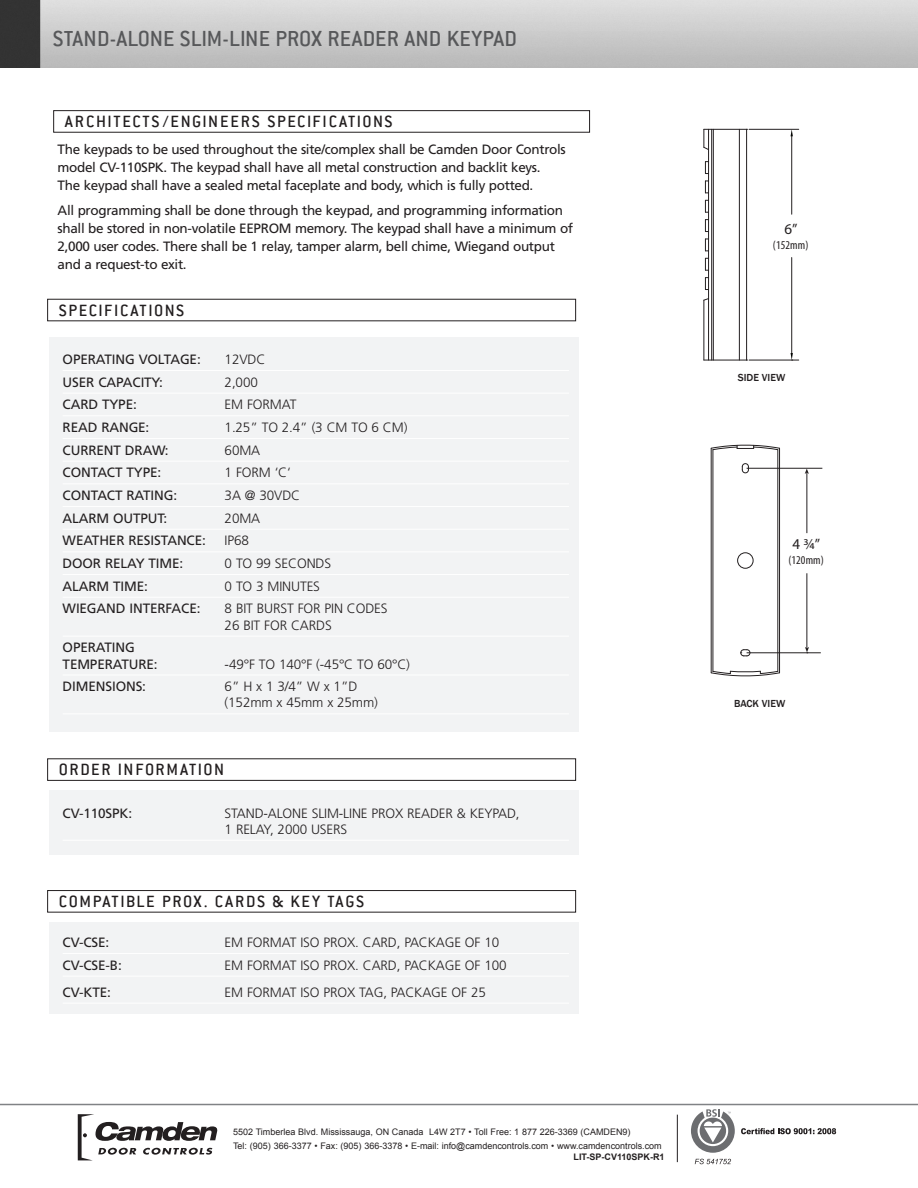
<style>
.page{position:relative;width:918px;height:1188px;background:#fff}
.page>*{position:absolute;margin:0;border:0;box-sizing:border-box;transform-origin:0 0}
.N-SS-H2__80_GRAY{font:500 24px "Conduit ITC";letter-spacing:.01em;color:#57585a}
.N-SS-H3__inside_whit{font:500 18px "Conduit ITC";letter-spacing:.085em;color:#231f20}
.t1{font:15px "Myriad Pro";color:#231f20}
.N-SS-Body_Text{font:13.5px/18px "Frutiger";letter-spacing:-.025em;color:#231f20}
._1N-SS-Specifiaction{font:300 13.5px/16.2px "Frutiger";letter-spacing:-.01em;color:#231f20}
._1N-SS-Specifiaction-2{font:13.5px/16.2px "Frutiger";letter-spacing:-.01em;color:#231f20}
.N-SS-Specifiactions{font:300 13.5px "Frutiger";letter-spacing:-.01em;color:#231f20}
.N-SS-Specifiactions-2{font:13.5px "Frutiger";color:#231f20}
.t2{font:condensed 12px "Myriad Pro";letter-spacing:.01em;color:#231f20}
.N-SS-Image_Descripti{font:500 10.5px "Franklin Gothic";color:#231f20}
.t3{font:9px/13.5px "Arial";color:#231f20}
.N-SS-part_number_pag{font:700 9px "Arial";color:#231f20}
</style>
<div class="page">
<svg style="left:691px;top:1109px;width:44px;height:44px"></svg>
<svg style="left:695px;top:1159px;width:36px;height:5px"></svg>
<svg style="left:741px;top:1128px;width:95px;height:6px"></svg>
<hr style="left:677px;top:1115px;width:1px;height:47px;background:#231f20">
<svg style="left:78px;top:1114px;width:140px;height:46px"></svg>
<hr style="left:0;top:1104px;width:918px;height:1px;background:#808285">
<img style="left:0;top:0;width:918px;height:67px">
<div style="left:47px;top:299px;width:529px;height:22px;border:1px solid #231f20"></div>
<div style="left:47px;top:758px;width:529px;height:23px;border:1px solid #231f20"></div>
<div style="left:47px;top:890px;width:529px;height:23px;border:1px solid #231f20"></div>
<div style="left:49px;top:337px;width:530px;height:394px;background:#f2f3f4"></div>
<div style="left:49px;top:791px;width:530px;height:64px;background:#f2f3f4"></div>
<div style="left:49px;top:923px;width:530px;height:91px;background:#f2f3f4"></div>
<hr style="left:63px;top:370px;width:506px;height:1px;background:#fff">
<hr style="left:63px;top:393px;width:506px;height:1px;background:#fff">
<hr style="left:63px;top:415px;width:506px;height:1px;background:#fff">
<hr style="left:63px;top:438px;width:506px;height:1px;background:#fff">
<hr style="left:63px;top:461px;width:506px;height:1px;background:#fff">
<hr style="left:63px;top:483px;width:506px;height:1px;background:#fff">
<hr style="left:63px;top:506px;width:506px;height:1px;background:#fff">
<hr style="left:63px;top:529px;width:506px;height:1px;background:#fff">
<hr style="left:63px;top:552px;width:506px;height:1px;background:#fff">
<hr style="left:63px;top:574px;width:506px;height:1px;background:#fff">
<hr style="left:63px;top:597px;width:506px;height:1px;background:#fff">
<hr style="left:63px;top:636px;width:506px;height:1px;background:#fff">
<hr style="left:63px;top:675px;width:506px;height:1px;background:#fff">
<hr style="left:63px;top:714px;width:506px;height:1px;background:#fff">
<hr style="left:63px;top:840px;width:506px;height:1px;background:#fff">
<hr style="left:63px;top:953px;width:506px;height:1px;background:#fff">
<hr style="left:63px;top:976px;width:506px;height:1px;background:#fff">
<hr style="left:63px;top:1003px;width:506px;height:1px;background:#fff">
<svg style="left:805px;top:469px;width:4px;height:5px"></svg>
<hr style="left:779px;top:448px;width:1px;height:225px;background:#231f20">
<hr style="left:711px;top:448px;width:1px;height:225px;background:#231f20">
<hr style="left:713px;top:450px;width:1px;height:221px;background:#231f20">
<hr style="left:777px;top:450px;width:1px;height:221px;background:#231f20">
<svg style="left:710px;top:444px;width:70px;height:7px"></svg>
<svg style="left:710px;top:670px;width:70px;height:7px"></svg>
<div style="left:737px;top:552px;width:16px;height:17px;border:1px solid #231f20;border-radius:50%"></div>
<svg style="left:742px;top:463px;width:7px;height:11px"></svg>
<hr style="left:746px;top:129px;width:1px;height:231px;background:#231f20">
<hr style="left:711px;top:129px;width:1px;height:231px;background:#231f20">
<hr style="left:739px;top:129px;width:1px;height:231px;background:#231f20">
<hr style="left:713px;top:129px;width:1px;height:231px;background:#231f20">
<hr style="left:704px;top:129px;width:43px;height:1px;background:#231f20">
<hr style="left:704px;top:360px;width:43px;height:1px;background:#231f20">
<hr style="left:704px;top:300px;width:1px;height:60px;background:#231f20">
<hr style="left:708px;top:129px;width:1px;height:170px;background:#231f20">
<hr style="left:708px;top:299px;width:1px;height:61px;background:#231f20">
<svg style="left:705px;top:258px;width:4px;height:13px"></svg>
<svg style="left:705px;top:181px;width:4px;height:12px"></svg>
<svg style="left:705px;top:161px;width:4px;height:13px"></svg>
<svg style="left:705px;top:277px;width:4px;height:13px"></svg>
<svg style="left:705px;top:200px;width:4px;height:13px"></svg>
<svg style="left:705px;top:219px;width:4px;height:13px"></svg>
<svg style="left:705px;top:239px;width:4px;height:12px"></svg>
<svg style="left:703px;top:298px;width:7px;height:3px"></svg>
<svg style="left:703px;top:129px;width:7px;height:22px"></svg>
<hr style="left:747px;top:468px;width:75px;height:1px;background:#231f20">
<hr style="left:747px;top:653px;width:74px;height:1px;background:#231f20">
<hr style="left:807px;top:472px;width:1px;height:61px;background:#231f20">
<hr style="left:807px;top:573px;width:1px;height:77px;background:#231f20">
<hr style="left:749px;top:129px;width:50px;height:1px;background:#231f20">
<hr style="left:749px;top:360px;width:50px;height:1px;background:#231f20">
<hr style="left:791px;top:136px;width:1px;height:78px;background:#231f20">
<hr style="left:791px;top:258px;width:1px;height:95px;background:#231f20">
<svg style="left:791px;top:129px;width:2px;height:7px"></svg>
<svg style="left:740px;top:649px;width:11px;height:8px"></svg>
<svg style="left:805px;top:647px;width:4px;height:7px"></svg>
<svg style="left:791px;top:353px;width:2px;height:8px"></svg>
<div style="left:53px;top:110px;width:537px;height:23px;border:1px solid #231f20"></div>
<p class="N-SS-H2__80_GRAY" style="left:53px;top:25px;width:466px">STAND-ALONE SLIM-LINE PROX READER AND KEYPAD</p>
<p class="N-SS-H3__inside_whit" style="left:65px;top:111px;width:329px">ARCHITECTS /ENGINEERS SPECIFICATIONS</p>
<p class="N-SS-Body_Text" style="left:58px;top:141px;width:510px">The keypads to be used throughout the site/complex shall be Camden Door Controls model CV-110SPK. The keypad shall have all metal construction and backlit keys.<br>The keypad shall have a sealed metal faceplate and body, which is fully potted.</p>
<p class="N-SS-Body_Text" style="left:58px;top:201px;width:517px">All programming shall be done through the keypad, and programming information shall be stored in non-volatile EEPROM memory. The keypad shall have a minimum of 2,000 user codes. There shall be 1 relay, tamper alarm, bell chime, Wiegand output and a request-to exit.</p>
<p class="N-SS-H3__inside_whit" style="left:59px;top:300px;width:127px">SPECIFICATIONS</p>
<p class="_1N-SS-Specifiaction-2" style="left:63px;top:351px;width:140px">OPERATING VOLTAGE:</p>
<p class="_1N-SS-Specifiaction" style="left:225px;top:351px;width:42px">12VDC</p>
<p class="_1N-SS-Specifiaction-2" style="left:63px;top:374px;width:102px">USER CAPACITY:</p>
<p class="_1N-SS-Specifiaction" style="left:225px;top:374px;width:35px">2,000</p>
<p class="_1N-SS-Specifiaction-2" style="left:63px;top:396px;width:76px">CARD TYPE:</p>
<p class="_1N-SS-Specifiaction" style="left:225px;top:397px;width:73px">EM FORMAT</p>
<p class="_1N-SS-Specifiaction-2" style="left:63px;top:419px;width:88px">READ RANGE:</p>
<p class="_1N-SS-Specifiaction" style="left:225px;top:419px;width:184px">1.25” TO 2.4” (3 CM TO 6 CM)</p>
<p class="_1N-SS-Specifiaction-2" style="left:63px;top:442px;width:108px">CURRENT DRAW:</p>
<p class="_1N-SS-Specifiaction" style="left:225px;top:442px;width:37px">60MA</p>
<p class="_1N-SS-Specifiaction-2" style="left:63px;top:464px;width:100px">CONTACT TYPE:</p>
<p class="_1N-SS-Specifiaction" style="left:225px;top:465px;width:68px">1 FORM ‘C‘</p>
<p class="_1N-SS-Specifiaction-2" style="left:63px;top:487px;width:116px">CONTACT RATING:</p>
<p class="_1N-SS-Specifiaction" style="left:225px;top:487px;width:77px">3A @ 30VDC</p>
<p class="_1N-SS-Specifiaction-2" style="left:63px;top:510px;width:106px">ALARM OUTPUT:</p>
<p class="_1N-SS-Specifiaction" style="left:225px;top:510px;width:37px">20MA</p>
<p class="_1N-SS-Specifiaction-2" style="left:63px;top:532px;width:145px">WEATHER RESISTANCE:</p>
<p class="_1N-SS-Specifiaction" style="left:225px;top:533px;width:26px">IP68</p>
<p class="_1N-SS-Specifiaction-2" style="left:63px;top:555px;width:122px">DOOR RELAY TIME:</p>
<p class="_1N-SS-Specifiaction" style="left:225px;top:555px;width:108px">0 TO 99 SECONDS</p>
<p class="_1N-SS-Specifiaction-2" style="left:63px;top:578px;width:87px">ALARM TIME:</p>
<p class="_1N-SS-Specifiaction" style="left:225px;top:578px;width:97px">0 TO 3 MINUTES</p>
<p class="_1N-SS-Specifiaction-2" style="left:63px;top:601px;width:139px">WIEGAND INTERFACE:</p>
<p class="_1N-SS-Specifiaction" style="left:225px;top:601px;width:164px">8 BIT BURST FOR PIN CODES<br>26 BIT FOR CARDS</p>
<p class="_1N-SS-Specifiaction-2" style="left:63px;top:639px;width:97px">OPERATING<br>TEMPERATURE:</p>
<p class="_1N-SS-Specifiaction" style="left:225px;top:656px;width:187px">-49°F TO 140°F (-45°C TO 60°C)</p>
<p class="_1N-SS-Specifiaction-2" style="left:63px;top:678px;width:85px">DIMENSIONS:</p>
<p class="_1N-SS-Specifiaction" style="left:225px;top:678px;width:155px">6” H x 1 3/4” W x 1”D (152mm x 45mm x 25mm)</p>
<p class="N-SS-H3__inside_whit" style="left:59px;top:760px;width:167px">ORDER INFORMATION</p>
<p class="_1N-SS-Specifiaction-2" style="left:63px;top:805px;width:71px">CV-110SPK:</p>
<p class="_1N-SS-Specifiaction" style="left:225px;top:805px;width:297px">STAND-ALONE SLIM-LINE PROX READER &amp; KEYPAD,<br>1 RELAY, 2000 USERS</p>
<p class="N-SS-H3__inside_whit" style="left:59px;top:891px;width:307px">COMPATIBLE PROX. CARDS &amp; KEY TAGS</p>
<p class="_1N-SS-Specifiaction-2" style="left:63px;top:934px;width:48px">CV-CSE:</p>
<p class="_1N-SS-Specifiaction" style="left:225px;top:934px;width:276px">EM FORMAT ISO PROX. CARD, PACKAGE OF 10</p>
<p class="N-SS-Specifiactions-2" style="left:63px;top:957px;width:61px">CV-CSE-B:</p>
<p class="N-SS-Specifiactions" style="left:225px;top:957px;width:284px">EM FORMAT ISO PROX. CARD, PACKAGE OF 100</p>
<p class="_1N-SS-Specifiaction-2" style="left:63px;top:984px;width:50px">CV-KTE:</p>
<p class="_1N-SS-Specifiaction" style="left:225px;top:984px;width:263px">EM FORMAT ISO PROX TAG, PACKAGE OF 25</p>
<p class="t3" style="left:233px;top:1125px;width:430px">5502 Timberlea Blvd. Mississauga, ON Canada L4W 2T7 • Toll Free: 1 877 226-3369 (CAMDEN9)<br>Tel: (905) 366-3377 • Fax: (905) 366-3378 • E-mail: info@camdencontrols.com • www.camdencontrols.com</p>
<p class="N-SS-part_number_pag" style="left:574px;top:1151px;width:93px">LIT-SP-CV110SPK-R1</p>
<p class="t1" style="left:784px;top:219px;width:15px">6”</p>
<p class="t2" style="left:773px;top:237px;width:37px">(152mm)</p>
<p class="N-SS-Image_Descripti" style="left:738px;top:371px;width:49px">SIDE VIEW</p>
<p class="t1" style="left:793px;top:535px;width:29px">4 ¾”</p>
<p class="t2" style="left:788px;top:553px;width:37px">(120mm)</p>
<p class="N-SS-Image_Descripti" style="left:734px;top:697px;width:53px">BACK VIEW</p>
</div>
